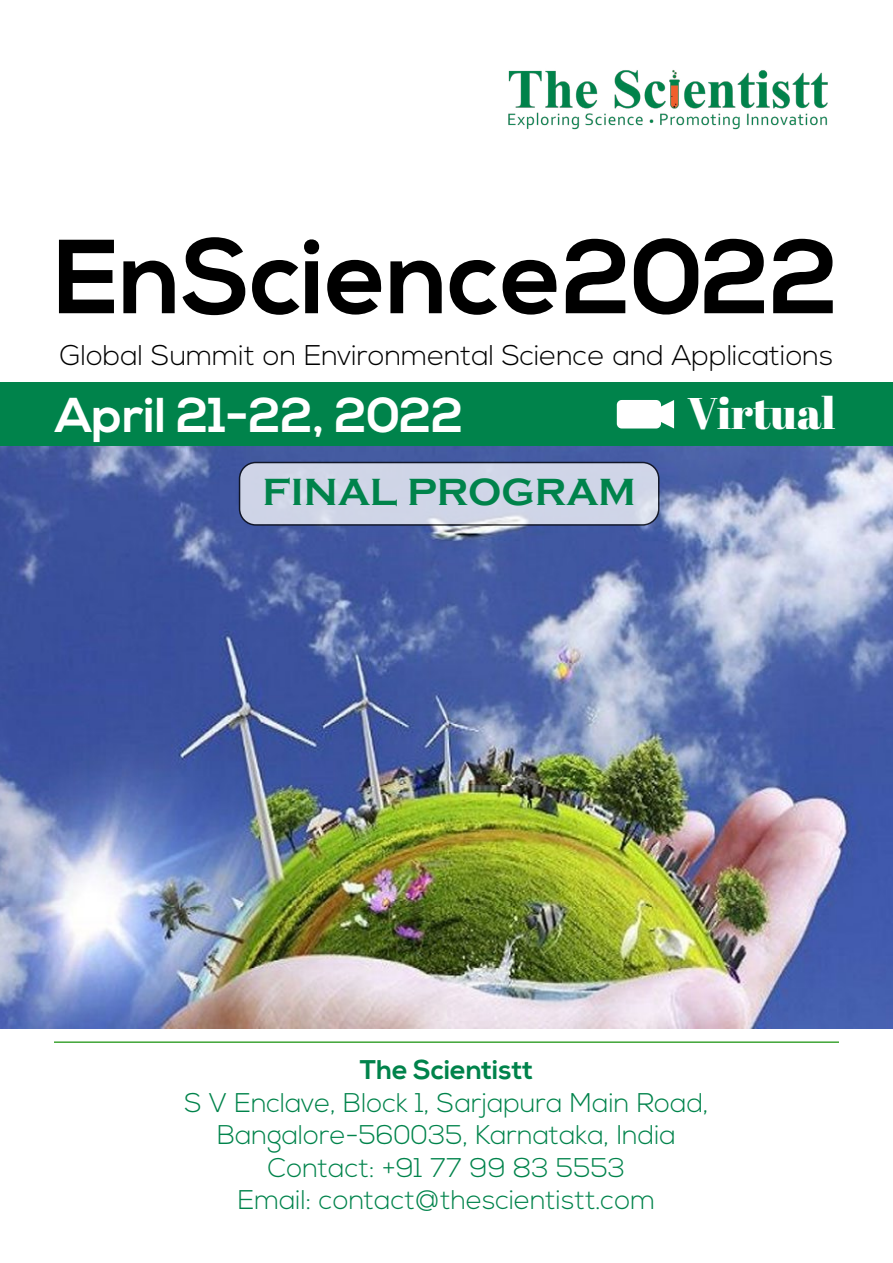
<style>
.page{position:relative;width:893px;height:1263px;background:#fff}
.page>*{position:absolute;margin:0;border:0;box-sizing:border-box;transform-origin:0 0}
.t1{font:700 105px "Nexa";color:#000}
.t2{font:700 48.9px "Nexa";color:#fff}
.t3{font:44.25px "Abril Fatface";color:#fff}
.t4{font:700 39px "Copperplate Gothic";color:#00834b}
.t5{font:300 28.5px "Nexa";color:#000}
.t6{font:300 27px/32.4px "Nexa";color:#00834b;text-align:center}
.t7{font:700 27px "Nexa";color:#00834b}
</style>
<div class="page">
<img style="left:0;top:445px;width:893px;height:583px">
<div style="left:0;top:382px;width:893px;height:63px;background:#00834b"></div>
<div style="left:240px;top:462px;width:419px;height:63px;background:#cfd5e7;border-radius:16px"></div>
<div style="left:239px;top:462px;width:420px;height:64px;border:2px solid #000;border-radius:16px"></div>
<img style="left:508px;top:70px;width:320px;height:60px">
<hr style="left:54px;top:1041px;width:785px;height:2px;background:#3fa535">
<div style="left:617px;top:400px;width:44px;height:28px;background:#fff;border-radius:5px"></div>
<svg style="left:657px;top:400px;width:17px;height:28px"></svg>
<h1 class="t1" style="left:54px;top:216px;width:786px">EnScience2022</h1>
<p class="t5" style="left:60px;top:339px;width:775px">Global Summit on Environmental Science and Applications</p>
<h2 class="t2" style="left:55px;top:387px;width:409px">April 21-22, 2022</h2>
<h3 class="t4" style="left:262px;top:470px;width:375px">FINAL PROGRAM</h3>
<h3 class="t3" style="left:687px;top:382px;width:149px">Virtual</h3>
<p class="t7" style="left:360px;top:1054px;width:175px">The Scientistt</p>
<p class="t6" style="left:184px;top:1087px;width:526px">S V Enclave, Block 1, Sarjapura Main Road, Bangalore-560035, Karnataka, India Contact: +91 77 99 83 5553<br>Email: contact@thescientistt.com</p>
</div>
